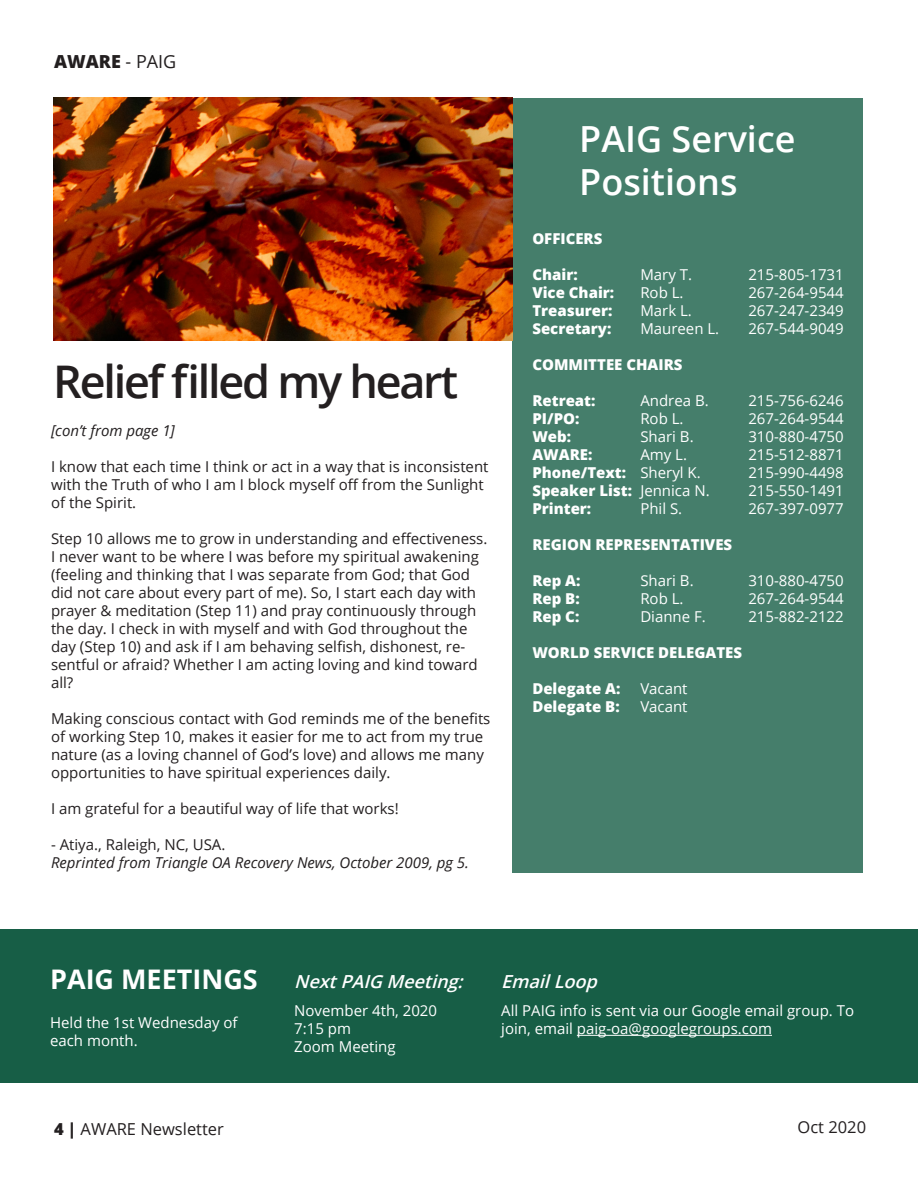
<style>
.page{position:relative;width:918px;height:1188px;background:#fff}
.page>*{position:absolute;margin:0;border:0;box-sizing:border-box;transform-origin:0 0}
.Title_2{font:600 45px "Open Sans";letter-spacing:-.05em;color:#231f20}
.Title_1_white{font:600 36px "Open Sans";color:#fff}
.News_1{font:700 27px "Open Sans";color:#fff}
.News_2{font:italic 600 18px "Open Sans";color:#fff}
.t1{font:800 18px "Open Sans";color:#231f20}
.t2{font:16.5px "Open Sans";color:#231f20}
.Body{font:15px/18px "Open Sans";color:#231f20}
.Body_white{font:15px/18px "Open Sans";color:#fff}
.Body_white-2{font:800 15px "Open Sans";color:#fff}
.Body-2{font:italic 15px "Open Sans";color:#231f20}
.s1{font-weight:400}
.s2{font-weight:800}
</style>
<div class="page">
<div style="left:512px;top:98px;width:351px;height:775px;background:#457e6b"></div>
<div style="left:0;top:930px;width:918px;height:153px;background:#175e46"></div>
<img style="left:53px;top:98px;width:459px;height:243px">
<hr style="left:577px;top:1035px;width:195px;height:1px;background:#fff">
<p class="t1" style="left:54px;top:48px;width:124px">AWARE <span class="s1">- PAIG</span></p>
<p class="Title_2" style="left:53px;top:350px;width:406px">Relief filled my heart</p>
<p class="Body-2" style="left:51px;top:420px;width:125px">[con’t from page 1]</p>
<p class="Body" style="left:51px;top:457px;width:439px">I know that each time I think or act in a way that is inconsistent with the Truth of who I am I block myself off from the Sunlight of the Spirit.</p>
<p class="Body" style="left:51px;top:529px;width:438px">Step 10 allows me to grow in understanding and effectiveness.<br>I never want to be where I was before my spiritual awakening (feeling and thinking that I was separate from God; that God did not care about every part of me). So, I start each day with prayer &amp; meditation (Step 11) and pray continuously through the day. I check in with myself and with God throughout the day (Step 10) and ask if I am behaving selfish, dishonest, re&shy;sentful or afraid? Whether I am acting loving and kind toward all?</p>
<p class="Body" style="left:51px;top:709px;width:441px">Making conscious contact with God reminds me of the benefits of working Step 10, makes it easier for me to act from my true nature (as a loving channel of God’s love) and allows me many opportunities to have spiritual experiences daily.</p>
<p class="Body" style="left:51px;top:799px;width:349px">I am grateful for a beautiful way of life that works!</p>
<p class="Body" style="left:51px;top:835px;width:176px">- Atiya., Raleigh, NC, USA.</p>
<p class="Body-2" style="left:51px;top:852px;width:420px">Reprinted from Triangle OA Recovery News, October 2009, pg 5.</p>
<p class="Title_1_white" style="left:579px;top:114px;width:218px">PAIG Service</p>
<p class="Title_1_white" style="left:579px;top:158px;width:160px">Positions</p>
<p class="Body_white-2" style="left:532px;top:228px;width:72px">OFFICERS</p>
<p class="Body_white-2" style="left:532px;top:264px;width:47px">Chair:</p>
<p class="Body_white" style="left:640px;top:266px;width:53px">Mary T.</p>
<p class="Body_white" style="left:748px;top:266px;width:97px">215-805-1731</p>
<p class="Body_white-2" style="left:532px;top:282px;width:83px">Vice Chair:</p>
<p class="Body_white" style="left:640px;top:284px;width:45px">Rob L.</p>
<p class="Body_white" style="left:748px;top:284px;width:97px">267-264-9544</p>
<p class="Body_white-2" style="left:532px;top:300px;width:82px">Treasurer:</p>
<p class="Body_white" style="left:640px;top:302px;width:53px">Mark L.</p>
<p class="Body_white" style="left:748px;top:302px;width:97px">267-247-2349</p>
<p class="Body_white-2" style="left:532px;top:318px;width:81px">Secretary:</p>
<p class="Body_white" style="left:640px;top:320px;width:80px">Maureen L.</p>
<p class="Body_white" style="left:748px;top:320px;width:97px">267-544-9049</p>
<p class="Body_white-2" style="left:532px;top:354px;width:152px">COMMITTEE CHAIRS</p>
<p class="Body_white-2" style="left:532px;top:390px;width:65px">Retreat:</p>
<p class="Body_white" style="left:640px;top:392px;width:70px">Andrea B.</p>
<p class="Body_white" style="left:748px;top:392px;width:97px">215-756-6246</p>
<p class="Body_white-2" style="left:532px;top:408px;width:49px">PI/PO:</p>
<p class="Body_white" style="left:640px;top:410px;width:45px">Rob L.</p>
<p class="Body_white" style="left:748px;top:410px;width:97px">267-264-9544</p>
<p class="Body_white-2" style="left:532px;top:426px;width:40px">Web:</p>
<p class="Body_white" style="left:640px;top:428px;width:55px">Shari B.</p>
<p class="Body_white" style="left:748px;top:428px;width:97px">310-880-4750</p>
<p class="Body_white-2" style="left:532px;top:444px;width:62px">AWARE:</p>
<p class="Body_white" style="left:640px;top:446px;width:48px">Amy L.</p>
<p class="Body_white" style="left:748px;top:446px;width:97px">215-512-8871</p>
<p class="Body_white-2" style="left:532px;top:462px;width:170px">Phone/Text: <span class="s1">Sheryl K.</span></p>
<p class="Body_white" style="left:748px;top:464px;width:97px">215-990-4498</p>
<p class="Body_white-2" style="left:532px;top:480px;width:179px">Speaker List: <span class="s1">Jennica N.</span></p>
<p class="Body_white" style="left:748px;top:482px;width:97px">215-550-1491</p>
<p class="Body_white-2" style="left:532px;top:498px;width:60px">Printer:</p>
<p class="Body_white" style="left:640px;top:500px;width:43px">Phil S.</p>
<p class="Body_white" style="left:748px;top:500px;width:97px">267-397-0977</p>
<p class="Body_white-2" style="left:532px;top:534px;width:201px">REGION REPRESENTATIVES</p>
<p class="Body_white-2" style="left:532px;top:570px;width:50px">Rep A:</p>
<p class="Body_white" style="left:640px;top:572px;width:55px">Shari B.</p>
<p class="Body_white" style="left:748px;top:572px;width:97px">310-880-4750</p>
<p class="Body_white-2" style="left:532px;top:588px;width:49px">Rep B:</p>
<p class="Body_white" style="left:640px;top:590px;width:45px">Rob L.</p>
<p class="Body_white" style="left:748px;top:590px;width:97px">267-264-9544</p>
<p class="Body_white-2" style="left:532px;top:606px;width:49px">Rep C:</p>
<p class="Body_white" style="left:640px;top:608px;width:67px">Dianne F.</p>
<p class="Body_white" style="left:748px;top:608px;width:97px">215-882-2122</p>
<p class="Body_white-2" style="left:532px;top:642px;width:211px">WORLD SERVICE DELEGATES</p>
<p class="Body_white-2" style="left:532px;top:678px;width:90px">Delegate A:</p>
<p class="Body_white" style="left:640px;top:680px;width:49px">Vacant</p>
<p class="Body_white-2" style="left:532px;top:696px;width:89px">Delegate B:</p>
<p class="Body_white" style="left:640px;top:698px;width:49px">Vacant</p>
<p class="News_1" style="left:50px;top:961px;width:209px">PAIG MEETINGS</p>
<p class="Body_white" style="left:50px;top:1013px;width:189px">Held the 1st Wednesday of each month.</p>
<p class="News_2" style="left:294px;top:969px;width:176px">NextPAIG Meeting:</p>
<p class="Body_white" style="left:294px;top:1001px;width:144px">November 4th, 2020</p>
<p class="Body_white" style="left:294px;top:1019px;width:58px">7:15 pm</p>
<p class="Body_white" style="left:294px;top:1037px;width:103px">Zoom Meeting</p>
<p class="News_2" style="left:501px;top:969px;width:103px">EmailLoop</p>
<p class="Body_white" style="left:501px;top:1001px;width:354px">All PAIG info is sent via our Google email group. To join, email paig-oa@googlegroups.com</p>
<p class="t2" style="left:54px;top:1118px;width:171px"><span class="s2">4 |</span> AWARE Newsletter</p>
<p class="t2" style="left:798px;top:1116px;width:70px">Oct 2020</p>
</div>
